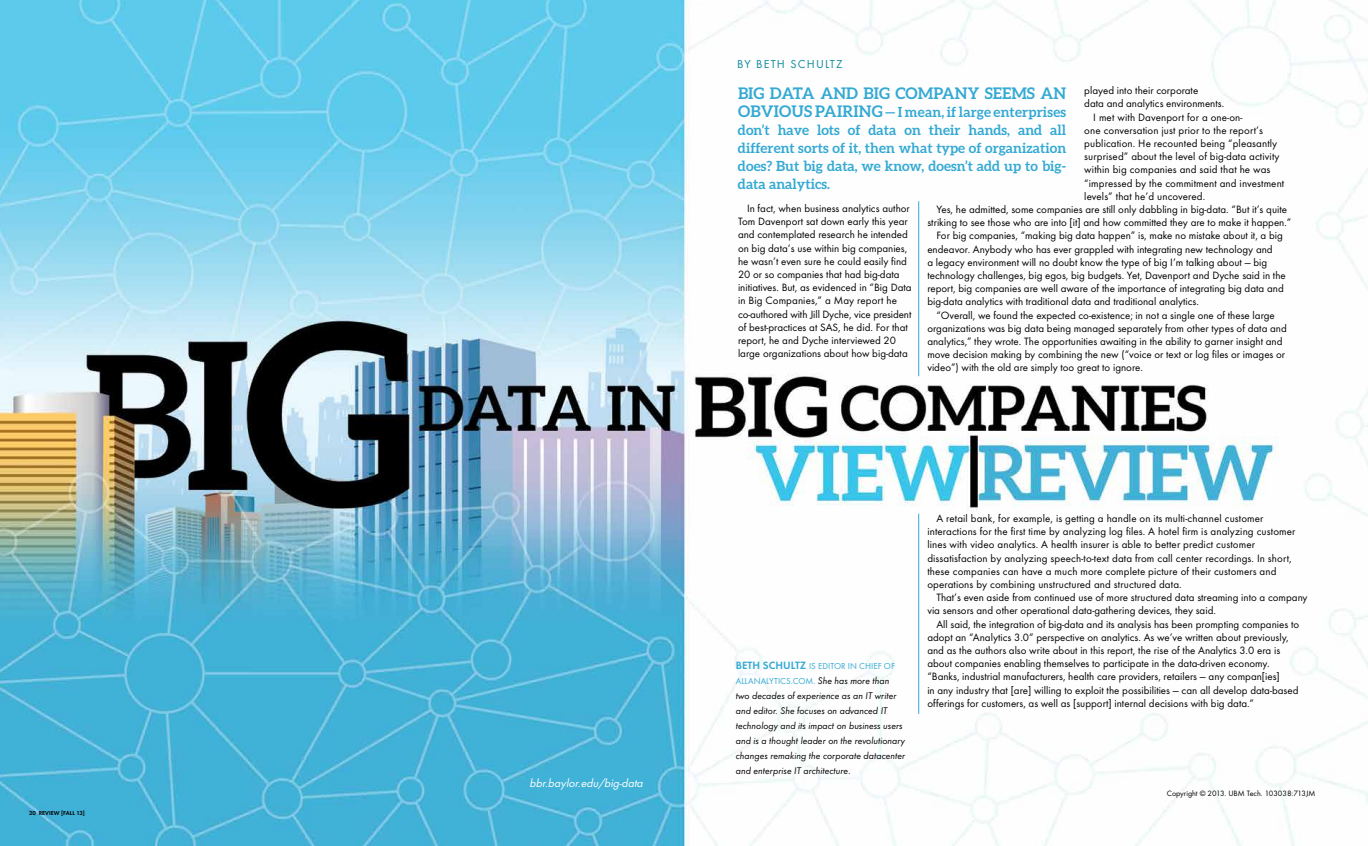
<style>
.page{position:relative;width:1368px;height:846px;background:#fff}
.page>*{position:absolute;margin:0;border:0;box-sizing:border-box;transform-origin:0 0}
.t1{font:700 16px "Aleo";color:#34a9d3}
.t2{font:700 14px/18px "Aleo";color:#34a9d3;text-align:justify}
.t3{font:italic 12px "Function";color:#fff}
.t4{font:12px "Function";color:#118a9f}
.t5{font:11px/13.2px "Function";color:#000}
.t6{font:700 11px "Function";color:#34a9d3}
.t7{font:italic 10px/15px "Function";color:#000}
.t8{font:9px "Function";color:#34a9d3}
.t9{font:8px "Function";color:#000}
.t10{font:700 6px "Function";color:#000}
.s1{font-weight:700;font-size:11px}
.s2{font-style:normal;font-size:9px;color:#34a9d3}
</style>
<div class="page">
<img style="left:0;top:0;width:1368px;height:846px">
<hr style="left:918px;top:201px;width:1px;height:175px;background:#34a9d3">
<hr style="left:918px;top:514px;width:1px;height:200px;background:#34a9d3">
<p class="t10" style="left:29px;top:810px;width:57px">20 REVIEW [FALL 13]</p>
<p class="t3" style="left:530px;top:776px;width:117px">bbr.baylor.edu/big-data</p>
<p class="t4" style="left:737px;top:57px;width:34px">by Beth</p>
<p class="t4" style="left:790px;top:57px;width:16px">Schult</p>
<p class="t4" style="left:836px;top:57px;width:8px">z</p>
<h1 class="t1" style="left:738px;top:84px;width:44px">Big data</h1>
<h1 class="t1" style="left:820px;top:84px;width:14px">and</h1>
<h1 class="t1" style="left:864px;top:84px;width:10px">big</h1>
<h1 class="t1" style="left:895px;top:84px;width:13px">company</h1>
<h1 class="t1" style="left:985px;top:84px;width:11px">seems</h1>
<h1 class="t1" style="left:1041px;top:84px;width:14px">an</h1>
<h1 class="t1" style="left:738px;top:102px;width:12px">obvious</h1>
<h1 class="t1" style="left:815px;top:102px;width:11px">pairing</h1>
<p class="t5" style="left:1084px;top:84px;width:116px">played into their corporate</p>
<p class="t5" style="left:1084px;top:97px;width:141px">data and analytics environments.</p>
<p class="t5" style="left:1093px;top:110px;width:151px">I met with Davenport for a one-on-</p>
<p class="t5" style="left:1084px;top:124px;width:180px">one conversation just prior to the report’s</p>
<p class="t5" style="left:1084px;top:137px;width:195px">publication. He recounted being “pleasantly</p>
<p class="t5" style="left:1084px;top:150px;width:197px">surprised” about the level of big-data activity</p>
<p class="t5" style="left:1084px;top:163px;width:188px">within big companies and said that he was</p>
<p class="t5" style="left:1084px;top:176px;width:201px">“impressed by the commitment and investment</p>
<p class="t5" style="left:1084px;top:190px;width:122px">levels” that he’d uncovered.</p>
<p class="t5" style="left:936px;top:203px;width:352px">Yes, he admitted, some companies are still only dabbling in big-data. “But it’s quite</p>
<p class="t5" style="left:927px;top:216px;width:365px">striking to see those who are into [it] and how committed they are to make it happen.”</p>
<p class="t5" style="left:936px;top:229px;width:348px">For big companies, “making big data happen” is, make no mistake about it, a big</p>
<p class="t5" style="left:927px;top:242px;width:347px">endeavor. Anybody who has ever grappled with integrating new technology and</p>
<p class="t5" style="left:927px;top:256px;width:341px">a legacy environment will no doubt know the type of big I’m talking about — big</p>
<p class="t5" style="left:927px;top:269px;width:360px">technology challenges, big egos, big budgets. Yet, Davenport and Dyche said in the</p>
<p class="t5" style="left:927px;top:282px;width:358px">report, big companies are well aware of the importance of integrating big data and</p>
<p class="t5" style="left:927px;top:295px;width:273px">big-data analytics with traditional data and traditional analytics.</p>
<p class="t5" style="left:936px;top:308px;width:340px">“Overall, we found the expected co-existence; in not a single one of these large</p>
<p class="t5" style="left:927px;top:322px;width:361px">organizations was big data being managed separately from other types of data and</p>
<p class="t5" style="left:927px;top:335px;width:357px">analytics,” they wrote. The opportunities awaiting in the ability to garner insight and</p>
<p class="t5" style="left:927px;top:348px;width:359px">move decision making by combining the new (“voice or text or log files or images or</p>
<p class="t5" style="left:927px;top:361px;width:217px">video”) with the old are simply too great to ignore.</p>
<p class="t2" style="left:738px;top:102px;width:330px;text-indent:147px">— I mean, if large enterprises don’t have lots of data on their hands, and all different sorts of it, then what type of organization does? But big data, we know, doesn’t add up to big&shy;data analytics.</p>
<p class="t5" style="left:738px;top:202px;width:175px;text-indent:9px">In fact, when business analytics author Tom Davenport sat down early this year and contemplated research he intended on big data’s use within big companies, he wasn’t even sure he could easily find 20 or so companies that had big-data initiatives. But, as evidenced in “Big Data in Big Companies,” a May report he co-authored with Jill Dyche, vice president of best-practices at SAS, he did. For that report, he and Dyche interviewed 20 large organizations about how big-data</p>
<p class="t6" style="left:736px;top:659px;width:13px">BETH</p>
<p class="t8" style="left:763px;top:661px;width:66px"><span class="s1">SCHULTZ</span> is Editor</p>
<p class="t8" style="left:848px;top:661px;width:23px">in Chief</p>
<p class="t8" style="left:884px;top:661px;width:7px">of</p>
<p class="t8" style="left:736px;top:676px;width:24px">AllAnalytics</p>
<p class="t8" style="left:791px;top:676px;width:10px">.com</p>
<p class="t7" style="left:736px;top:673px;width:171px;text-indent:78px"><span class="s2">.</span> She has more than two decades of experience as an IT writer and editor. She focuses on advanced IT technology and its impact on business users and is a thought leader on the revolutionary changes remaking the corporate datacenter and enterprise IT architecture.</p>
<p class="t5" style="left:927px;top:512px;width:370px;text-indent:9px">A retail bank, for example, is getting a handle on its multi-channel customer interactions for the first time by analyzing log files. A hotel firm is analyzing customer lines with video analytics. A health insurer is able to better predict customer dissatisfaction by analyzing speech-to-text data from call center recordings. In short, these companies can have a much more complete picture of their customers and operations by combining unstructured and structured data.</p>
<p class="t5" style="left:927px;top:591px;width:382px;text-indent:9px">That’s even aside from continued use of more structured data streaming into a company via sensors and other operational data-gathering devices, they said.</p>
<p class="t5" style="left:927px;top:617px;width:373px;text-indent:9px">All said, the integration of big-data and its analysis has been prompting companies to adopt an “Analytics 3.0” perspective on analytics. As we’ve written about previously, and as the authors also write about in this report, the rise of the Analytics 3.0 era is about companies enabling themselves to participate in the data-driven economy. “Banks, industrial manufacturers, health care providers, retailers — any compan[ies]<br>in any industry that [are] willing to exploit the possibilities — can all develop data-based offerings for customers, as well as [support] internal decisions with big data.”</p>
<p class="t9" style="left:1167px;top:789px;width:150px">Copyright © 2013. UBM Tech. 103038:713JM</p>
</div>
